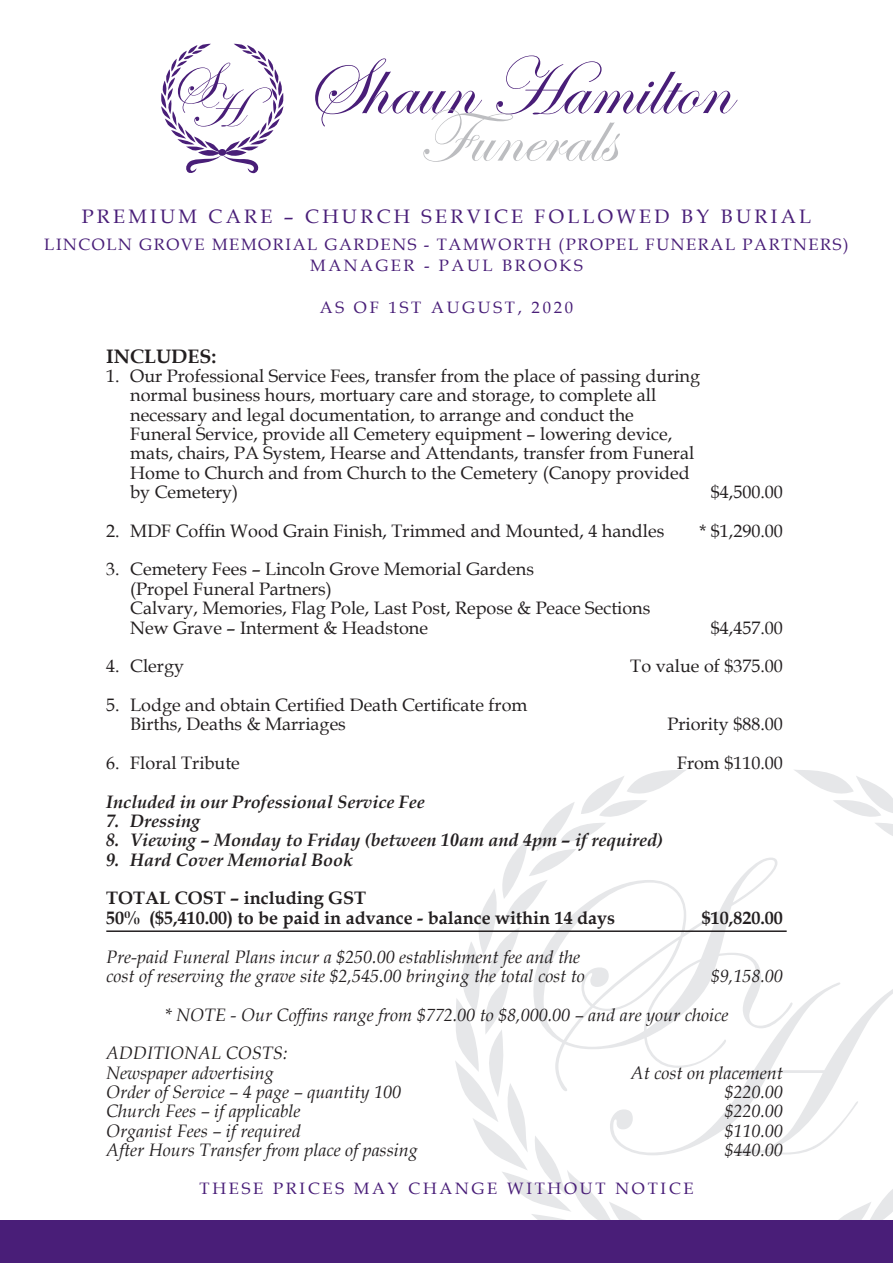
<style>
.page{position:relative;width:893px;height:1263px;background:#fff}
.page>*{position:absolute;margin:0;border:0;box-sizing:border-box;transform-origin:0 0}
.t1{font:82.35px "Edwardian Script ITC";color:#491e78}
.t2{font:75.9px "Edwardian Script ITC";color:#bcbdc0}
.t3{font:19.5px "Book Antiqua";letter-spacing:.17em;color:#491e78}
.t4{font:700 19.5px "Book Antiqua";color:#231f20}
.t5{font:18px/19.4px "Book Antiqua";color:#231f20}
.t6{font:italic 18px/19.4px "Book Antiqua";color:#231f20}
.t7{font:italic 700 18px "Book Antiqua";color:#231f20}
.t8{font:700 18px "Book Antiqua";color:#231f20}
.t9{font:16.5px "Book Antiqua";letter-spacing:.16em;color:#491e78}
.t10{font:16.5px "Book Antiqua";letter-spacing:.1em;color:#491e78}
</style>
<div class="page">
<svg style="left:161px;top:43px;width:123px;height:131px"></svg>
<svg style="left:455px;top:770px;width:438px;height:450px"></svg>
<svg style="left:533px;top:857px;width:244px;height:234px"></svg>
<div style="left:0;top:1220px;width:893px;height:43px;background:#491e78"></div>
<hr style="left:106px;top:930px;width:681px;height:2px;background:#231f20">
<p class="t1" style="left:304px;top:42px;width:427px">Shaun Hamilton</p>
<p class="t2" style="left:419px;top:96px;width:198px">Funerals</p>
<p class="t3" style="left:82px;top:203px;width:731px">PREMIUM CARE – CHURCH SERVICE FOLLOWED BY BURIAL</p>
<p class="t10" style="left:44px;top:233px;width:806px">LINCOLN GROVE MEMORIAL GARDENS - TAMWORTH (PROPEL FUNERAL PARTNERS)</p>
<p class="t9" style="left:310px;top:254px;width:274px">MANAGER - PAUL BROOKS</p>
<p class="t9" style="left:320px;top:296px;width:255px">AS OF 1ST AUGUST, 2020</p>
<p class="t4" style="left:106px;top:343px;width:111px">INCLUDES:</p>
<p class="t5" style="left:130px;top:366px;width:571px;text-indent:-24px">1. Our Professional Service Fees, transfer from the place of passing during normal business hours, mortuary care and storage, to complete all necessary and legal documentation, to arrange and conduct the<br>Funeral Service, provide all Cemetery equipment – lowering device, mats, chairs, PA System, Hearse and Attendants, transfer from Funeral Home to Church and from Church to the Cemetery (Canopy provided by Cemetery)</p>
<p class="t5" style="left:711px;top:482px;width:73px">$4,500.00</p>
<p class="t5" style="left:106px;top:521px;width:560px">2. MDF Coffin Wood Grain Finish, Trimmed and Mounted, 4 handles</p>
<p class="t5" style="left:699px;top:521px;width:85px">* $1,290.00</p>
<p class="t5" style="left:130px;top:559px;width:522px;text-indent:-24px">3. Cemetery Fees – Lincoln Grove Memorial Gardens<br>(Propel Funeral Partners)<br>Calvary, Memories, Flag Pole, Last Post, Repose &amp; Peace Sections New Grave – Interment &amp; Headstone</p>
<p class="t5" style="left:711px;top:617px;width:73px">$4,457.00</p>
<p class="t5" style="left:106px;top:656px;width:79px">4. Clergy</p>
<p class="t5" style="left:630px;top:656px;width:154px">To value of $375.00</p>
<p class="t5" style="left:106px;top:695px;width:423px">5. Lodge and obtain Certified Death Certificate from</p>
<p class="t5" style="left:130px;top:714px;width:217px">Births, Deaths &amp; Marriages</p>
<p class="t5" style="left:668px;top:714px;width:117px">Priority $88.00</p>
<p class="t5" style="left:106px;top:753px;width:135px">6. Floral Tribute</p>
<p class="t5" style="left:677px;top:753px;width:107px">From $110.00</p>
<p class="t7" style="left:106px;top:789px;width:320px">Included in our Professional Service Fee</p>
<p class="t7" style="left:106px;top:808px;width:95px">7. Dressing</p>
<p class="t7" style="left:106px;top:828px;width:558px">8. Viewing – Monday to Friday (between 10am and 4pm – if required)</p>
<p class="t7" style="left:106px;top:847px;width:248px">9. Hard Cover Memorial Book</p>
<p class="t8" style="left:106px;top:886px;width:261px">TOTAL COST – including GST</p>
<p class="t8" style="left:106px;top:905px;width:510px">50% ($5,410.00) to be paid in advance - balance within 14 days</p>
<p class="t8" style="left:702px;top:905px;width:82px">$10,820.00</p>
<p class="t6" style="left:106px;top:946px;width:480px">Pre-paid Funeral Plans incur a $250.00 establishment fee and the cost of reserving the grave site $2,545.00 bringing the total cost to</p>
<p class="t6" style="left:711px;top:965px;width:73px">$9,158.00</p>
<p class="t6" style="left:165px;top:1004px;width:565px">* NOTE - Our Coffins range from $772.00 to $8,000.00 – and are your choice</p>
<p class="t6" style="left:106px;top:1043px;width:183px">ADDITIONAL COSTS:</p>
<p class="t6" style="left:106px;top:1062px;width:169px">Newspaper advertising</p>
<p class="t6" style="left:631px;top:1062px;width:154px">At cost on placement</p>
<p class="t6" style="left:106px;top:1082px;width:296px">Order of Service – 4 page – quantity 100</p>
<p class="t6" style="left:724px;top:1082px;width:60px">$220.00</p>
<p class="t6" style="left:106px;top:1101px;width:196px">Church Fees – if applicable</p>
<p class="t6" style="left:724px;top:1101px;width:60px">$220.00</p>
<p class="t6" style="left:106px;top:1120px;width:196px">Organist Fees – if required</p>
<p class="t6" style="left:724px;top:1120px;width:60px">$110.00</p>
<p class="t6" style="left:106px;top:1140px;width:313px">After Hours Transfer from place of passing</p>
<p class="t6" style="left:724px;top:1140px;width:60px">$440.00</p>
<p class="t9" style="left:199px;top:1177px;width:496px">THESE PRICES MAY CHANGE WITHOUT NOTICE</p>
</div>
